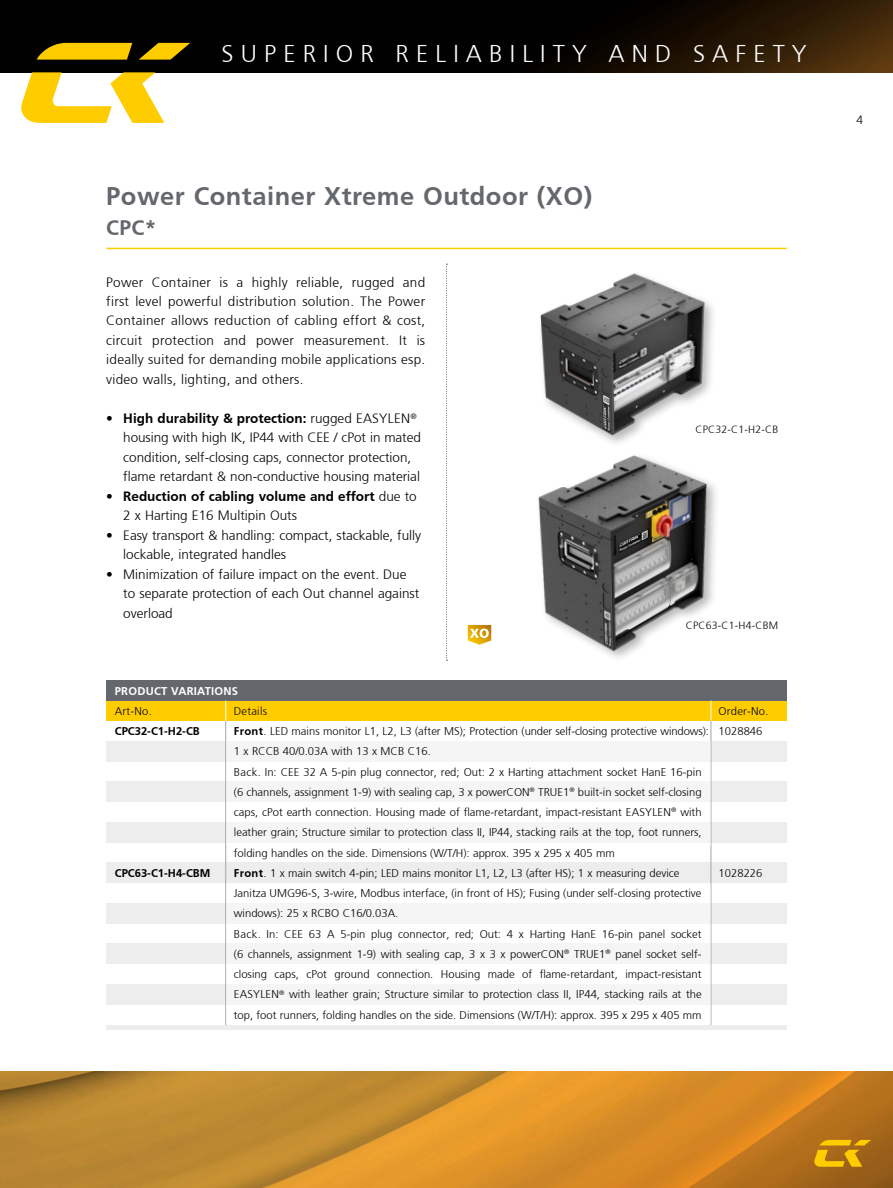
<style>
.page{position:relative;width:893px;height:1188px;background:#fff}
.page>*{position:absolute;margin:0;border:0;box-sizing:border-box;transform-origin:0 0}
.t1{font:700 25.5px "Frutiger";letter-spacing:.02em;color:#64686c}
.t2{font:300 24.15px "Frutiger";letter-spacing:.295em;color:#fff}
.t3{font:700 21px "Frutiger";color:#64686c}
.t4{font:300 13.5px/19.5px "Frutiger";color:#000}
.t5{font:700 13.5px/19.5px "Frutiger";color:#000}
.t6{font:300 12px "Frutiger";color:#000}
.t7{font:300 11.25px/20.2px "Frutiger";color:#000}
.t8{font:700 11.25px "Frutiger";color:#000}
.t9{font:700 11.25px "Frutiger";letter-spacing:.02em;color:#fff}
.t10{font:300 11.25px "Frutiger";letter-spacing:.02em;color:#000}
.t11{font:300 10.5px "Frutiger";letter-spacing:.02em;color:#000}
.s1{font-weight:700}
.s2{font-weight:300}
</style>
<div class="page">
<img style="left:0;top:0;width:893px;height:72px">
<img style="left:0;top:1071px;width:893px;height:117px">
<svg style="left:37px;top:43px;width:95px;height:17px;background:#ddb100"></svg>
<svg style="left:139px;top:43px;width:51px;height:17px"></svg>
<svg style="left:21px;top:72px;width:143px;height:51px"></svg>
<svg style="left:814px;top:1140px;width:57px;height:27px;background:#cc920e"></svg>
<hr style="left:106px;top:248px;width:681px;height:1px;background:#fc0">
<img style="left:540px;top:273px;width:173px;height:170px">
<img style="left:491px;top:455px;width:225px;height:203px">
<div style="left:106px;top:701px;width:681px;height:20px;background:#fc0"></div>
<div style="left:106px;top:741px;width:681px;height:20px;background:#ededee"></div>
<div style="left:106px;top:782px;width:681px;height:20px;background:#ededee"></div>
<div style="left:106px;top:822px;width:681px;height:20px;background:#ededee"></div>
<div style="left:106px;top:863px;width:681px;height:20px;background:#ededee"></div>
<div style="left:106px;top:903px;width:681px;height:20px;background:#ededee"></div>
<div style="left:106px;top:944px;width:681px;height:20px;background:#ededee"></div>
<div style="left:106px;top:984px;width:681px;height:21px;background:#ededee"></div>
<div style="left:106px;top:680px;width:681px;height:21px;background:#64686c"></div>
<hr style="left:225px;top:721px;width:1px;height:308px;background:#a0a5ac">
<hr style="left:711px;top:721px;width:1px;height:308px;background:#a0a5ac">
<svg style="left:225px;top:701px;width:1px;height:20px"></svg>
<svg style="left:711px;top:701px;width:1px;height:20px"></svg>
<svg style="left:446px;top:264px;width:1px;height:397px"></svg>
<hr style="left:106px;top:1026px;width:681px;height:4px;background:#ededee">
<svg style="left:468px;top:625px;width:23px;height:20px"></svg>
<div style="left:226px;top:741px;width:484px;height:105px;background:#f5f5f6"></div>
<div style="left:226px;top:884px;width:484px;height:140px;background:#fff"></div>
<h2 class="t2" style="left:222px;top:40px;width:587px">SUPERIOR RELIABILITY AND SAFETY</h2>
<h1 class="t1" style="left:106px;top:181px;width:487px">Power Container Xtreme Outdoor (XO)</h1>
<h3 class="t3" style="left:106px;top:216px;width:52px">CPC*</h3>
<p class="t4" style="left:106px;top:272px;width:320px;text-align:justify">Power Container is a highly reliable, rugged and first level powerful distribution solution. The Power Container allows reduction of cabling effort &amp; cost, circuit protection and power measurement. It is ideally suited for demanding mobile applications esp. video walls, lighting, and others.</p>
<p class="t4" style="left:123px;top:409px;width:299px;text-indent:-17px">• <span class="s1">High durability &amp; protection:</span> rugged EASYLEN<sup>® </sup>housing with high IK, IP44 with CEE / cPot in mated condition, self-closing caps, connector protection, flame retardant &amp; non-conductive housing material</p>
<p class="t5" style="left:123px;top:486px;width:295px;text-indent:-17px"><span class="s2">•</span> Reduction of cabling volume and effort <span class="s2">due to<br>2 x Harting E16 Multipin Outs</span></p>
<p class="t4" style="left:123px;top:526px;width:299px;text-indent:-17px">• Easy transport &amp; handling: compact, stackable, fully lockable, integrated handles</p>
<p class="t4" style="left:123px;top:565px;width:297px;text-indent:-17px">• Minimization of failure impact on the event. Due to separate protection of each Out channel against overload</p>
<p class="t9" style="left:115px;top:684px;width:125px">PRODUCT VARIATIONS</p>
<p class="t11" style="left:695px;top:424px;width:84px">CPC32-C1-H2-CB</p>
<p class="t11" style="left:686px;top:619px;width:94px">CPC63-C1-H4-CBM</p>
<p class="t7" style="left:115px;top:701px;width:38px">Art-No.</p>
<p class="t10" style="left:234px;top:705px;width:35px">Details</p>
<p class="t7" style="left:719px;top:701px;width:51px">Order-No.</p>
<p class="t8" style="left:115px;top:725px;width:87px">CPC32-C1-H2-CB</p>
<p class="t7" style="left:234px;top:721px;width:530px"><span class="s1">Front</span>. LED mains monitor L1, L2, L3 (after MS); Protection (under self-closing protective windows): 1028846<br>1 x RCCB 40/0.03A with 13 x MCB C16.<br>Back. In: CEE 32 A 5-pin plug connector, red; Out: 2 x Harting attachment socket HanE 16-pin<br>(6 channels, assignment 1-9) with sealing cap, 3 x powerCON<sup>®</sup> TRUE1<sup>®</sup> built-in socket self-closing<br>caps, cPot earth connection. Housing made of flame-retardant, impact-resistant EASYLEN<sup>®</sup> with<br>leather grain; Structure similar to protection class II, IP44, stacking rails at the top, foot runners,<br>folding handles on the side. Dimensions (W/T/H): approx. 395 x 295 x 405 mm</p>
<p class="t8" style="left:115px;top:866px;width:97px">CPC63-C1-H4-CBM</p>
<p class="t7" style="left:234px;top:863px;width:447px"><span class="s1">Front</span>. 1 x main switch 4-pin; LED mains monitor L1, L2, L3 (after HS); 1 x measuring device</p>
<p class="t7" style="left:719px;top:863px;width:45px">1028226</p>
<p class="t7" style="left:234px;top:883px;width:469px">Janitza UMG96-S, 3-wire, Modbus interface, (in front of HS); Fusing (under self-closing protective windows): 25 x RCBO C16/0.03A.<br>Back. In: CEE 63 A 5-pin plug connector, red; Out: 4 x Harting HanE 16-pin panel socket (6 channels, assignment 1-9) with sealing cap, 3 x 3 x powerCON<sup>®</sup> TRUE1<sup>®</sup> panel socket self&shy;closing caps, cPot ground connection. Housing made of flame-retardant, impact-resistant EASYLEN<sup>®</sup> with leather grain; Structure similar to protection class II, IP44, stacking rails at the top, foot runners, folding handles on the side. Dimensions (W/T/H): approx. 395 x 295 x 405 mm</p>
<p class="t6" style="left:856px;top:113px;width:8px">4</p>
</div>
